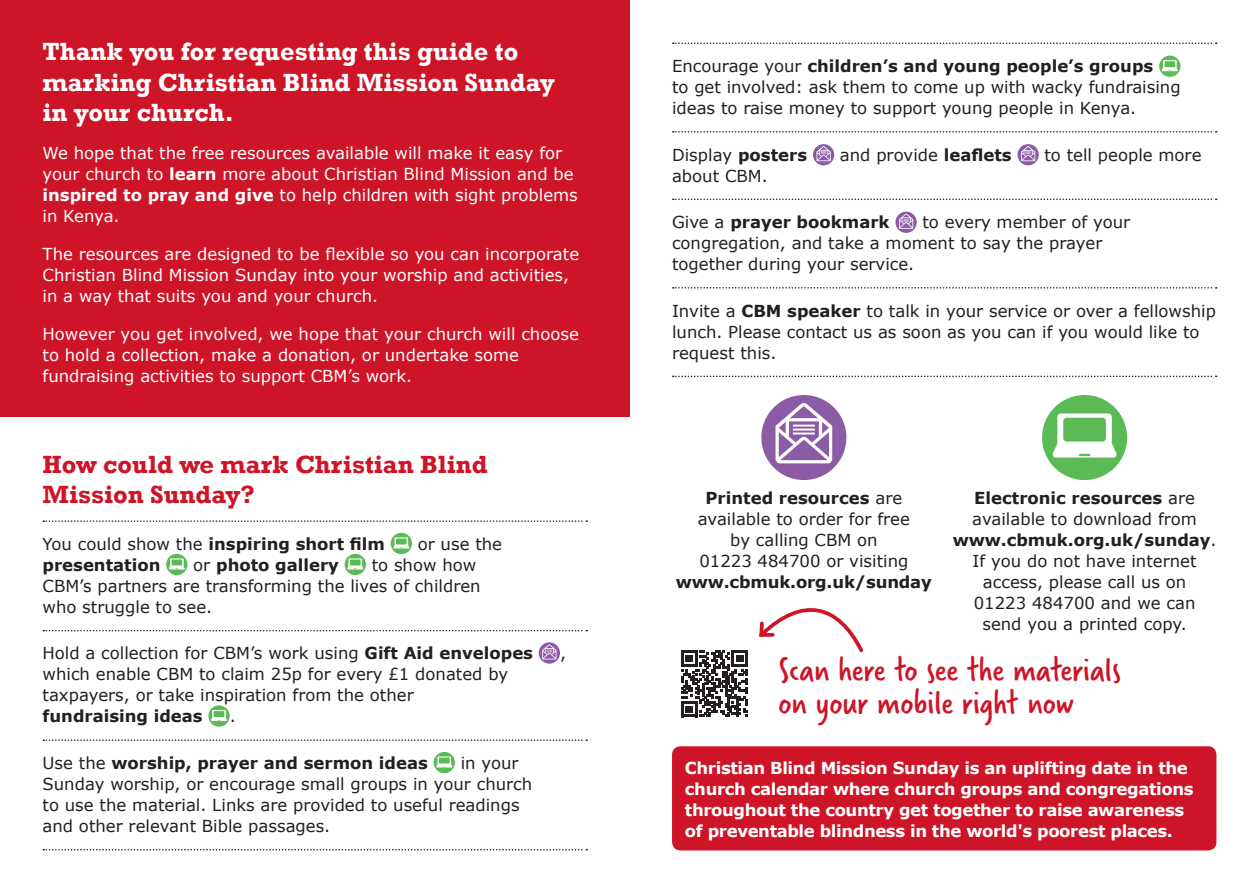
<style>
.page{position:relative;width:1259px;height:893px;background:#fff}
.page>*{position:absolute;margin:0;border:0;box-sizing:border-box;transform-origin:0 0}
.t1{font:36px "Verveine";color:#cd1527}
.t2{font:700 25.5px/30.6px "Rockwell";color:#fff}
.t3{font:700 25.5px/30.6px "Rockwell";color:#cd1527}
.t4{font:16.5px/21px "Verdana";color:#231f20}
.t5{font:16.5px/21px "Verdana";color:#fff}
.t6{font:700 16.5px "Verdana";color:#231f20}
.t7{font:700 16.5px/21px "Verdana";letter-spacing:-.025em;color:#fff}
.s1{font-weight:700}
.s2{font-weight:400}
</style>
<div class="page">
<div style="left:0;top:0;width:629px;height:417px;background:#cd1527"></div>
<svg style="left:673px;top:376px;width:543px;height:1px"></svg>
<svg style="left:673px;top:287px;width:543px;height:2px"></svg>
<svg style="left:673px;top:199px;width:543px;height:1px"></svg>
<svg style="left:673px;top:43px;width:543px;height:1px"></svg>
<svg style="left:673px;top:131px;width:543px;height:2px"></svg>
<svg style="left:43px;top:849px;width:544px;height:1px"></svg>
<svg style="left:43px;top:739px;width:544px;height:2px"></svg>
<svg style="left:43px;top:630px;width:544px;height:1px"></svg>
<svg style="left:43px;top:520px;width:544px;height:2px"></svg>
<svg style="left:166px;top:554px;width:21px;height:21px"></svg>
<svg style="left:169px;top:558px;width:16px;height:11px"></svg>
<svg style="left:391px;top:533px;width:21px;height:21px"></svg>
<svg style="left:393px;top:537px;width:16px;height:11px"></svg>
<div style="left:345px;top:554px;width:21px;height:21px;background:#5abb56;border-radius:50%"></div>
<svg style="left:347px;top:558px;width:16px;height:11px"></svg>
<svg style="left:539px;top:642px;width:21px;height:22px"></svg>
<svg style="left:542px;top:644px;width:14px;height:15px"></svg>
<svg style="left:208px;top:705px;width:22px;height:22px"></svg>
<svg style="left:211px;top:710px;width:16px;height:11px"></svg>
<svg style="left:434px;top:752px;width:21px;height:21px"></svg>
<svg style="left:436px;top:756px;width:16px;height:11px"></svg>
<svg style="left:1159px;top:56px;width:21px;height:21px"></svg>
<svg style="left:1161px;top:60px;width:17px;height:11px"></svg>
<svg style="left:813px;top:144px;width:21px;height:21px"></svg>
<svg style="left:816px;top:146px;width:14px;height:15px"></svg>
<svg style="left:1017px;top:144px;width:21px;height:21px"></svg>
<svg style="left:1021px;top:146px;width:14px;height:15px"></svg>
<svg style="left:895px;top:212px;width:21px;height:21px"></svg>
<svg style="left:899px;top:214px;width:14px;height:15px"></svg>
<div style="left:1042px;top:395px;width:85px;height:85px;background:#5abb56;border-radius:50%"></div>
<svg style="left:1052px;top:413px;width:65px;height:45px"></svg>
<div style="left:761px;top:395px;width:85px;height:85px;background:#8c5ba6;border-radius:50%"></div>
<svg style="left:775px;top:403px;width:57px;height:60px"></svg>
<svg style="left:759px;top:608px;width:105px;height:45px"></svg>
<svg style="left:681px;top:650px;width:67px;height:67px"></svg>
<div style="left:672px;top:746px;width:544px;height:104px;background:#cd1527;border-radius:9px"></div>
<h2 class="t2" style="left:43px;top:36px;width:514px">Thank you for requesting this guide to marking Christian Blind Mission Sunday in your church.</h2>
<p class="t5" style="left:43px;top:143px;width:537px">We hope that the free resources available will make it easy for your church to <span class="s1">learn</span> more about Christian Blind Mission and be <span class="s1">inspired to pray and give</span> to help children with sight problems in Kenya.</p>
<p class="t5" style="left:43px;top:244px;width:538px">The resources are designed to be flexible so you can incorporate</p>
<p class="t5" style="left:43px;top:265px;width:528px">Christian Blind Mission Sunday into your worship and activities, in a way that suits you and your church.</p>
<p class="t5" style="left:43px;top:324px;width:538px">However you get involved, we hope that your church will choose to hold a collection, make a donation, or undertake some fundraising activities to support CBM’s work.</p>
<h2 class="t3" style="left:43px;top:449px;width:447px">How could we mark Christian Blind<br>Mission Sunday?</h2>
<p class="t6" style="left:43px;top:532px;width:344px"><span class="s2">You could show the</span> inspiring short film</p>
<p class="t4" style="left:418px;top:533px;width:86px">or use the</p>
<p class="t6" style="left:43px;top:553px;width:119px">presentation</p>
<p class="t6" style="left:193px;top:553px;width:147px"><span class="s2">or</span> photo gallery</p>
<p class="t4" style="left:43px;top:554px;width:439px;text-indent:329px">to show how<br>CBM’s partners are transforming the lives of children who struggle to see.</p>
<p class="t4" style="left:43px;top:642px;width:492px">Hold a collection for CBM’s work using <span class="s1">Gift Aid envelopes</span></p>
<p class="t4" style="left:560px;top:642px;width:8px">,</p>
<p class="t4" style="left:43px;top:663px;width:467px">which enable CBM to claim 25p for every £1 donated by</p>
<p class="t4" style="left:43px;top:684px;width:373px">taxpayers, or take inspiration from the other</p>
<h4 class="t6" style="left:43px;top:704px;width:162px">fundraising ideas</h4>
<h4 class="t4" style="left:230px;top:705px;width:8px">.</h4>
<p class="t6" style="left:43px;top:751px;width:387px"><span class="s2">Use the</span> worship, prayer and sermon ideas</p>
<p class="t4" style="left:43px;top:752px;width:491px;text-indent:418px">in your Sunday worship, or encourage small groups in your church to use the material. Links are provided to useful readings and other relevant Bible passages.</p>
<p class="t4" style="left:672px;top:56px;width:510px">Encourage your <span class="s1">children’s and young people’s groups<br></span>to get involved: ask them to come up with wacky fundraising ideas to raise money to support young people in Kenya.</p>
<p class="t4" style="left:672px;top:144px;width:137px">Display <span class="s1">posters</span></p>
<p class="t4" style="left:840px;top:144px;width:173px">and provide <span class="s1">leaflets</span></p>
<p class="t4" style="left:1044px;top:144px;width:159px">to tell people more</p>
<p class="t4" style="left:672px;top:165px;width:97px">about CBM.</p>
<p class="t6" style="left:672px;top:211px;width:219px"><span class="s2">Give a</span> prayer bookmark</p>
<p class="t4" style="left:672px;top:212px;width:460px;text-indent:250px">to every member of your congregation, and take a moment to say the prayer together during your service.</p>
<p class="t4" style="left:672px;top:300px;width:545px">Invite a <span class="s1">CBM speaker</span> to talk in your service or over a fellowship lunch. Please contact us as soon as you can if you would like to request this.</p>
<p class="t6" style="left:705px;top:486px;width:198px">Printed resources <span class="s2">are</span></p>
<p class="t6" style="left:974px;top:486px;width:222px">Electronic resources <span class="s2">are</span></p>
<p class="t4" style="left:698px;top:508px;width:214px">available to order for free</p>
<p class="t4" style="left:972px;top:508px;width:226px">available to download from</p>
<p class="t4" style="left:730px;top:529px;width:149px">by calling CBM on</p>
<p class="t6" style="left:952px;top:528px;width:265px">www.cbmuk.org.uk/sunday<span class="s2">.</span></p>
<p class="t4" style="left:699px;top:550px;width:211px">01223 484700 or visiting</p>
<p class="t4" style="left:972px;top:550px;width:225px">If you do not have internet</p>
<p class="t6" style="left:676px;top:570px;width:258px">www.cbmuk.org.uk/sunday</p>
<p class="t4" style="left:973px;top:571px;width:223px;text-align:center">access, please call us on<br>01223 484700 and we can send you a printed copy.</p>
<p class="t1" style="left:778px;top:644px;width:344px">Scan here to see the materials</p>
<h1 class="t1" style="left:778px;top:677px;width:297px">on your mobile right now</h1>
<p class="t7" style="left:685px;top:757px;width:510px">Christian Blind Mission Sunday is an uplifting date in the church calendar where church groups and congregations throughout the country get together to raise awareness of preventable blindness in the world's poorest places.</p>
</div>
